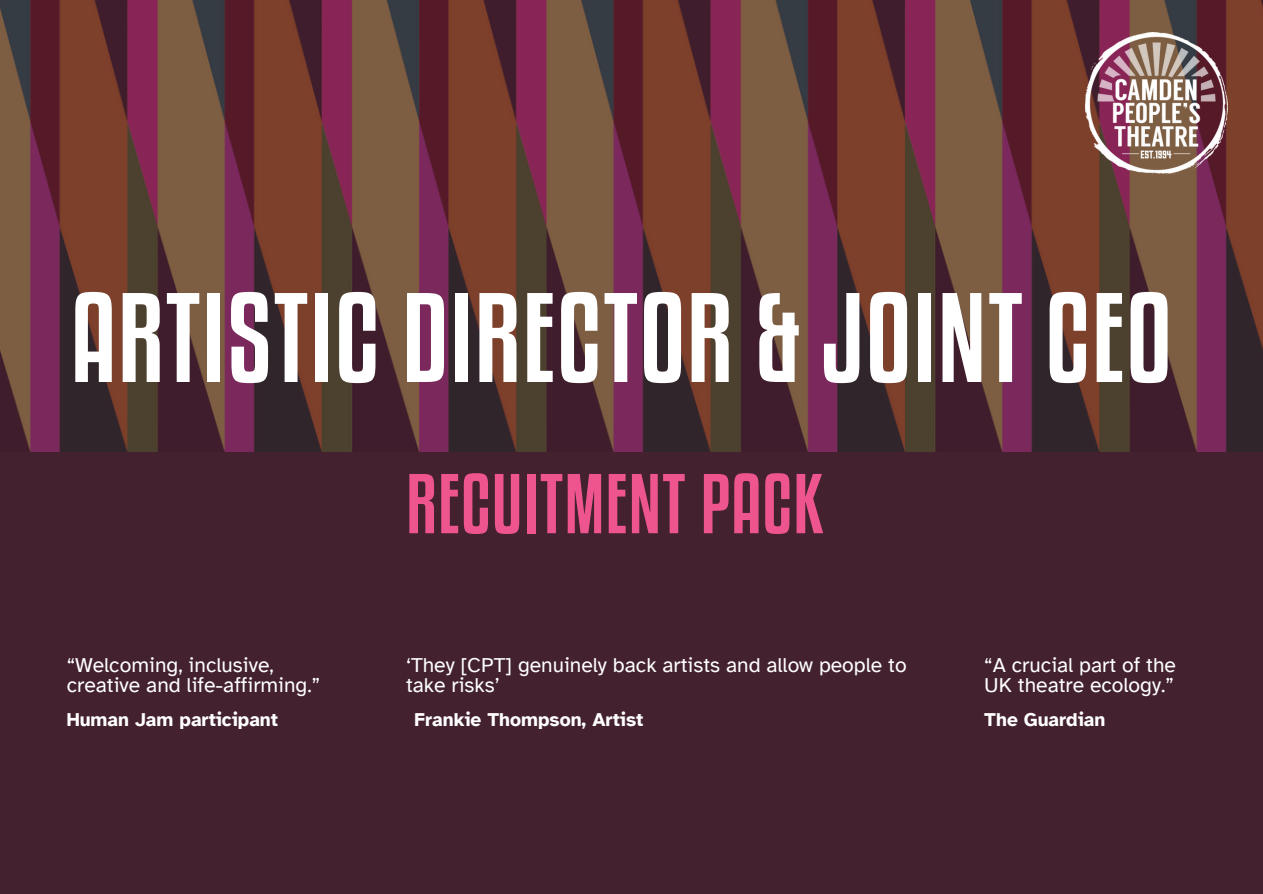
<style>
.page{position:relative;width:1263px;height:894px;background:#fff}
.page>*{position:absolute;margin:0;border:0;box-sizing:border-box;transform-origin:0 0}
.t1{font:112.5px "Kenyan Coffee Rg";letter-spacing:.015em;color:#fff}
.t2{font:75px "Kenyan Coffee Rg";letter-spacing:.015em;color:#ee558e}
.t3{font:21.15px/20.5px "Atkinson Hyperlegible";color:#fff}
.t4{font:700 19.2px "Atkinson Hyperlegible";color:#fff}
</style>
<div class="page">
<div style="left:0;top:0;width:1263px;height:893px;background:#43212f"></div>
<img style="left:0;top:0;width:1263px;height:451px">
<img style="left:1085px;top:32px;width:142px;height:142px">
<p class="t1" style="left:71px;top:270px;width:1102px">ARTISTIC DIRECTOR &amp; JOINT CEO</p>
<h2 class="t3" style="left:67px;top:654px;width:255px">“Welcoming, inclusive, creative and life-affirming.”</h2>
<p class="t4" style="left:67px;top:707px;width:213px">Human Jam participant</p>
<h1 class="t2" style="left:406px;top:458px;width:419px">RECUITMENT PACK</h1>
<p class="t3" style="left:406px;top:654px;width:502px">‘They [CPT] genuinely back artists and allow people to take risks’</p>
<p class="t4" style="left:415px;top:707px;width:230px">Frankie Thompson, Artist</p>
<h3 class="t3" style="left:984px;top:654px;width:193px">“A crucial part of the<br>UK theatre ecology.”</h3>
<h3 class="t4" style="left:984px;top:707px;width:122px">The Guardian</h3>
</div>
